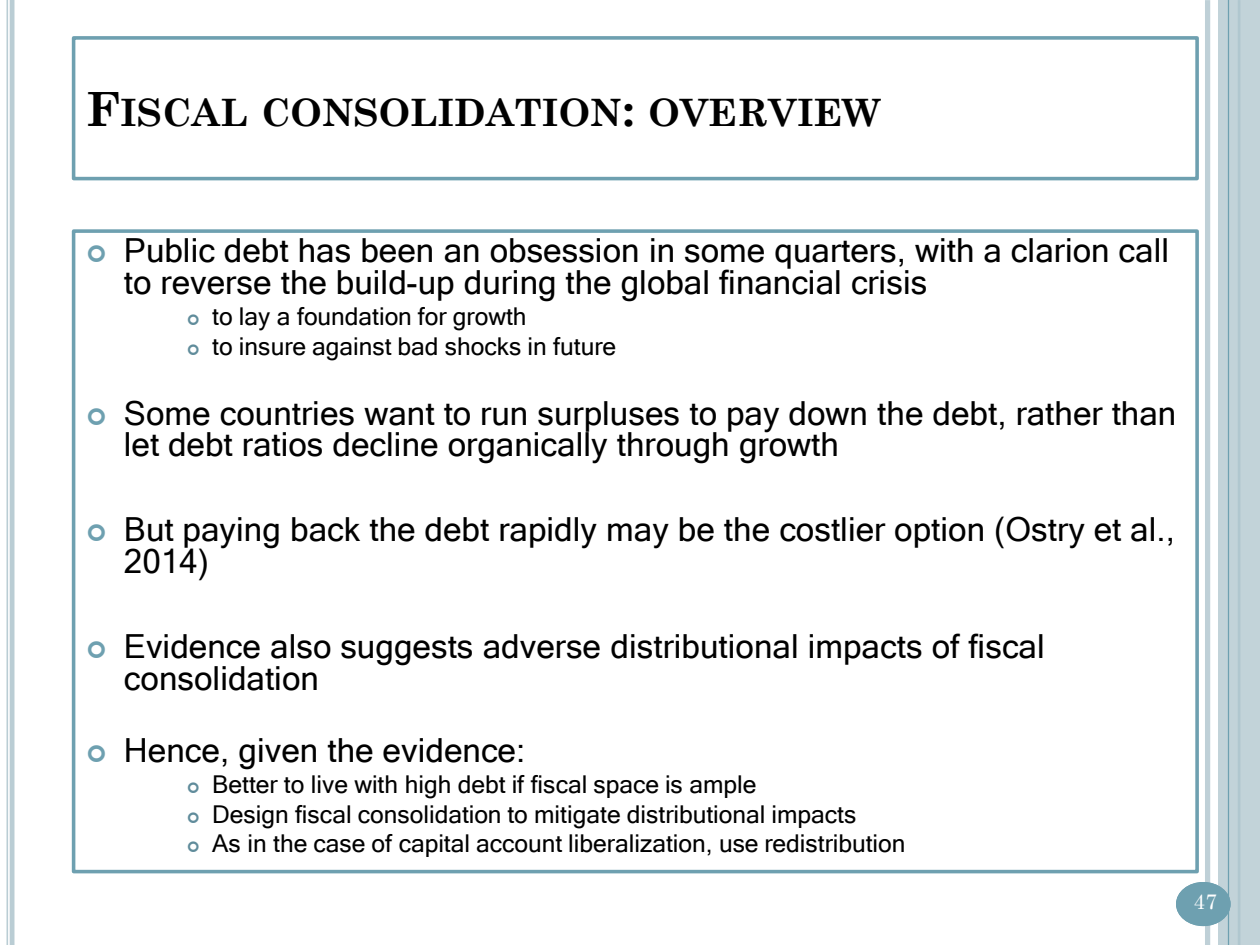
<style>
.page{position:relative;width:1260px;height:945px;background:#fff}
.page>*{position:absolute;margin:0;border:0;box-sizing:border-box;transform-origin:0 0}
.t1{font:700 37.8px "Century Schoolbook";color:#000}
.t2{font:33.25px/31.8px "Microsoft Sans Serif";color:#000}
.t3{font:24.5px "Microsoft Sans Serif";color:#000}
.t4{font:21px "Century Schoolbook";color:#fff}
.s1{font-size:47.25px}
</style>
<div class="page">
<div style="left:1205px;top:0;width:5px;height:945px;background:#bacdd4"></div>
<hr style="left:10px;top:0;width:4px;height:945px;background:#bacdd4">
<hr style="left:7px;top:0;width:1px;height:945px;background:#bacdd4">
<div style="left:1218px;top:0;width:42px;height:945px;background:#bacdd4;opacity:.87"></div>
<hr style="left:1228px;top:0;width:1px;height:945px;background:#6ea0b0">
<div style="left:1176px;top:882px;width:55px;height:44px;background:#6ea0b0;border-radius:50%"></div>
<div style="left:72px;top:36px;width:1127px;height:144px;border:4px solid #6ea0b0"></div>
<div style="left:72px;top:229px;width:1127px;height:644px;border:4px solid #6ea0b0"></div>
<p class="t1" style="left:86px;top:90px;width:795px"><span class="s1">F</span>ISCAL CONSOLIDATION<span class="s1">:</span> OVERVIEW</p>
<p class="t2" style="left:124px;top:234px;width:1047px">Public debt has been an obsession in some quarters, with a clarion call to reverse the build-up during the global financial crisis</p>
<p class="t3" style="left:212px;top:303px;width:316px">to lay a foundation for growth</p>
<p class="t3" style="left:212px;top:332px;width:406px">to insure against bad shocks in future</p>
<p class="t2" style="left:124px;top:397px;width:1054px">Some countries want to run surpluses to pay down the debt, rather than let debt ratios decline organically through growth</p>
<p class="t2" style="left:124px;top:514px;width:1053px">But paying back the debt rapidly may be the costlier option (Ostry et al.,<br>2014)</p>
<p class="t2" style="left:124px;top:630px;width:922px">Evidence also suggests adverse distributional impacts of fiscal consolidation</p>
<p class="t2" style="left:124px;top:734px;width:403px">Hence, given the evidence:</p>
<p class="t3" style="left:212px;top:771px;width:546px">Better to live with high debt if fiscal space is ample</p>
<p class="t3" style="left:212px;top:800px;width:646px">Design fiscal consolidation to mitigate distributional impacts</p>
<p class="t3" style="left:212px;top:829px;width:695px">As in the case of capital account liberalization, use redistribution</p>
<p class="t4" style="left:1194px;top:888px;width:25px">47</p>
</div>
